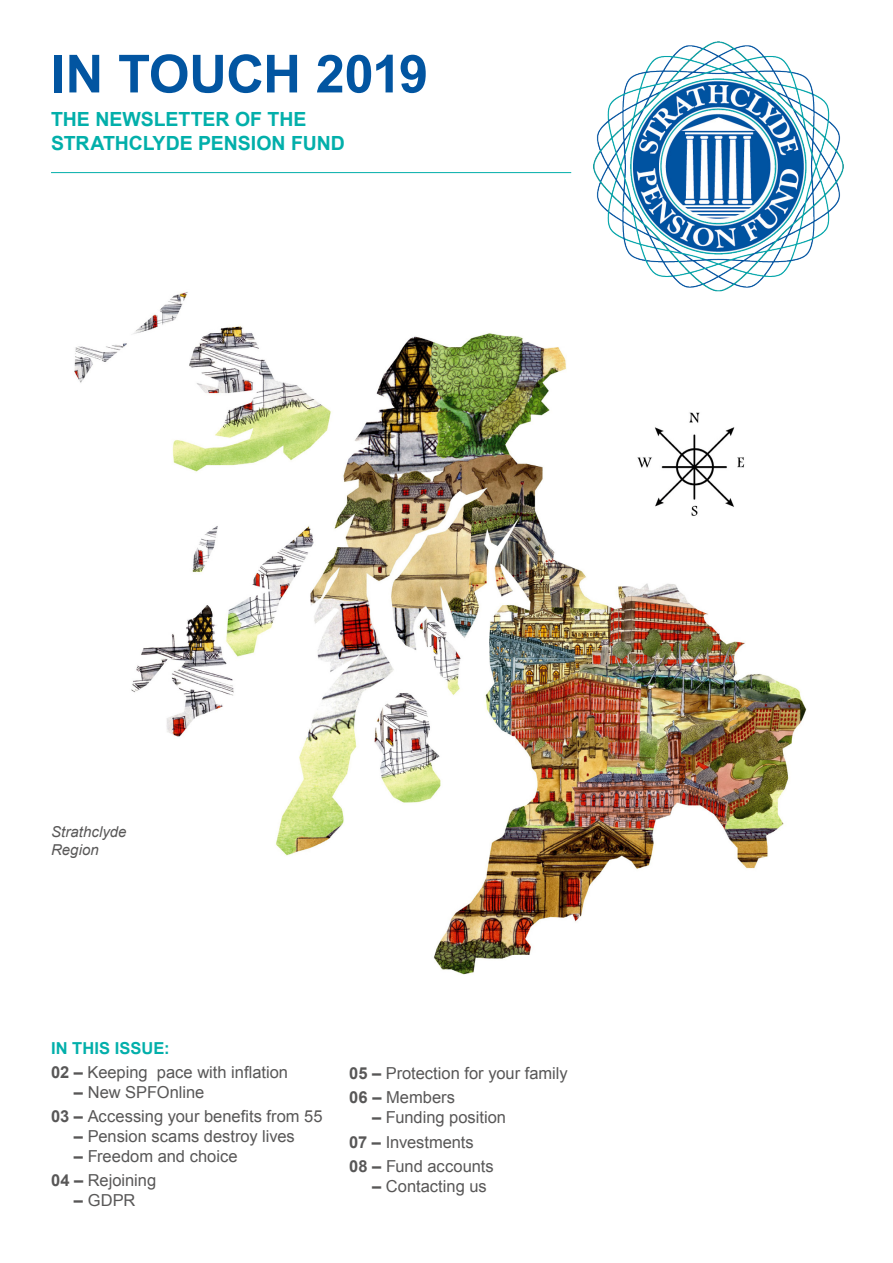
<style>
.page{position:relative;width:893px;height:1263px;background:#fff}
.page>*{position:absolute;margin:0;border:0;box-sizing:border-box;transform-origin:0 0}
.t1{font:700 52.5px "Arial";letter-spacing:-.015em;color:#0255a1}
.t2{font:700 19.5px/23.4px "Arial";letter-spacing:-.005em;color:#02afaa}
.t3{font:16.5px/24.3px "Arial";color:#585757}
.t4{font:700 16.5px "Arial";letter-spacing:.005em;color:#02afaa}
.t5{font:italic 15px/18px "Arial";color:#585757}
.s1{font-weight:700}
</style>
<div class="page">
<img style="left:51px;top:162px;width:793px;height:813px">
<hr style="left:51px;top:172px;width:520px;height:1px;background:#02afaa">
<img style="left:594px;top:41px;width:249px;height:250px">
<h1 class="t1" style="left:51px;top:39px;width:379px">IN TOUCH 2019</h1>
<p class="t2" style="left:51px;top:108px;width:295px">THE NEWSLETTER OF THE<br>STRATHCLYDE PENSION FUND</p>
<p class="t5" style="left:51px;top:822px;width:77px">Strathclyde<br>Region</p>
<p class="t4" style="left:51px;top:1037px;width:120px">IN THIS ISSUE:</p>
<p class="t3" style="left:51px;top:1060px;width:239px"><span class="s1">02 –</span> Keeping pace with inflation</p>
<p class="t3" style="left:51px;top:1080px;width:273px;text-indent:23px"><span class="s1">–</span> New SPFOnline<br><span class="s1">03 –</span> Accessing your benefits from 55</p>
<p class="t3" style="left:74px;top:1124px;width:222px"><span class="s1">–</span> Pension scams destroy lives</p>
<p class="t3" style="left:51px;top:1144px;width:188px;text-indent:23px"><span class="s1">–</span> Freedom and choice<br><span class="s1">04 –</span> Rejoining</p>
<p class="t3" style="left:74px;top:1188px;width:63px"><span class="s1">–</span> GDPR</p>
<p class="t3" style="left:349px;top:1061px;width:220px"><span class="s1">05 –</span> Protection for your family<br><span class="s1">06 –</span> Members</p>
<p class="t3" style="left:349px;top:1105px;width:158px;text-indent:23px"><span class="s1">–</span> Funding position<br><span class="s1">07 –</span> Investments<br><span class="s1">08 –</span> Fund accounts</p>
<p class="t3" style="left:372px;top:1174px;width:116px"><span class="s1">–</span> Contacting us</p>
</div>
